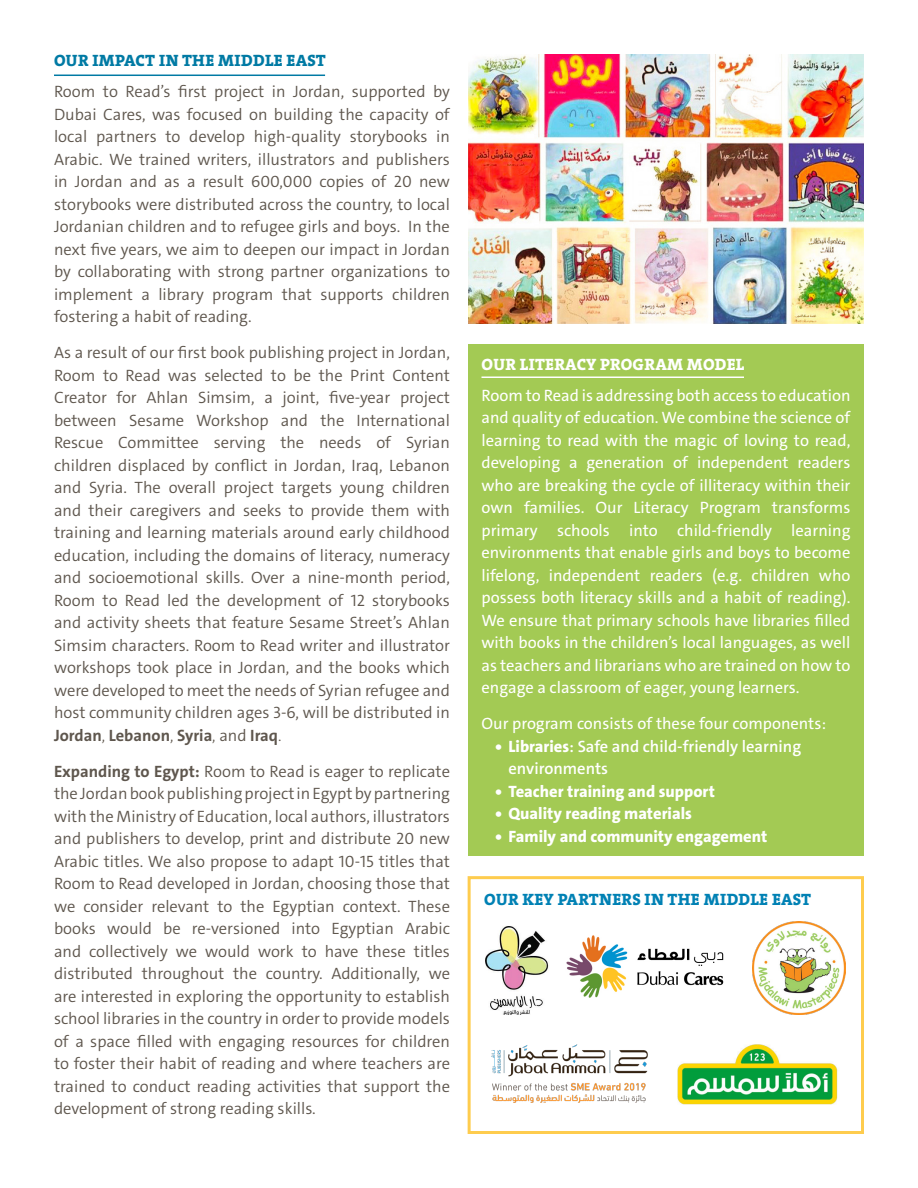
<style>
.page{position:relative;width:918px;height:1188px;background:#fff}
.page>*{position:absolute;margin:0;border:0;box-sizing:border-box;transform-origin:0 0}
.body{font:300 16.5px/22.5px "The Sans C4 s";color:#5e564d;text-align:justify}
.body-2{font:16.5px/22.5px "The Sans C4 s";color:#fff;text-align:justify}
.t1{font:800 16.5px "The Sans C4 s";color:#fff}
.t2{font:600 16.5px/22.5px "The Sans C4 s";color:#fff}
.t3{font:16.5px "The Serif HP8 Ex Bld";letter-spacing:.015em;color:#0081b4}
.t4{font:16.5px "The Serif HP8 Ex Bld";letter-spacing:.015em;color:#007aa4}
.t5{font:16.5px "The Serif HP8 Ex Bld";letter-spacing:.015em;color:#fff}
.s1{font-weight:700}
.s2{font-style:inherit}
.s3{font-weight:800}
</style>
<div class="page">
<img style="left:468px;top:54px;width:396px;height:270px">
<hr style="left:54px;top:75px;width:271px;height:1px;background:#007aa4">
<div style="left:468px;top:344px;width:396px;height:512px;background:#a3ca54"></div>
<div style="left:468px;top:876px;width:396px;height:258px;border:3px solid #fecc4e"></div>
<img style="left:492px;top:1044px;width:156px;height:59px">
<img style="left:677px;top:1044px;width:161px;height:61px">
<img style="left:566px;top:935px;width:158px;height:63px">
<img style="left:485px;top:926px;width:64px;height:88px">
<img style="left:752px;top:922px;width:93px;height:92px">
<hr style="left:482px;top:376px;width:262px;height:2px;background:#fff">
<p class="t4" style="left:54px;top:50px;width:273px">OUR IMPACT IN THE MIDDLE EAST</p>
<p class="body" style="left:54px;top:81px;width:398px">Room to Read’s first project in Jordan, supported by Dubai Cares, was focused on building the capacity of local partners to develop high-quality storybooks in Arabic. We trained writers, illustrators and publishers in Jordan and as a result 600,000 copies of 20 new storybooks were distributed across the country, to local Jordanian children and to refugee girls and boys. In the next five years, we aim to deepen our impact in Jordan by collaborating with strong partner organizations to implement a library program that supports children fostering a habit of reading.</p>
<p class="body" style="left:54px;top:342px;width:398px">As a result of our first book publishing project in Jordan, Room to Read was selected to be the Print Content Creator for Ahlan Simsim, a joint, five-year project between Sesame Workshop and the International Rescue Committee serving the needs of Syrian children displaced by conflict in Jordan, Iraq, Lebanon and Syria. The overall project targets young children and their caregivers and seeks to provide them with training and learning materials around early childhood education, including the domains of literacy, numeracy and socioemotional skills. Over a nine-month period, Room to Read led the development of 12 storybooks and activity sheets that feature Sesame Street’s Ahlan Simsim characters. Room to Read writer and illustrator workshops took place in Jordan, and the books which were developed to meet the needs of Syrian refugee and host community children ages 3-6, will be distributed in <span class="s1">Jordan</span><span class="s2">,</span> <span class="s1">Lebanon</span><span class="s2">,</span> <span class="s1">Syria</span><span class="s2">,</span> and <span class="s1">Iraq</span><span class="s2">.</span></p>
<p class="body" style="left:54px;top:760px;width:398px"><span class="s1">Expanding to Egypt:</span> Room to Read is eager to replicate the Jordan book publishing project in Egypt by partnering with the Ministry of Education, local authors, illustrators and publishers to develop, print and distribute 20 new Arabic titles. We also propose to adapt 10-15 titles that Room to Read developed in Jordan, choosing those that we consider relevant to the Egyptian context. These books would be re-versioned into Egyptian Arabic and collectively we would work to have these titles distributed throughout the country. Additionally, we are interested in exploring the opportunity to establish school libraries in the country in order to provide models of a space filled with engaging resources for children to foster their habit of reading and where teachers are trained to conduct reading activities that support the development of strong reading skills.</p>
<p class="t5" style="left:482px;top:353px;width:264px">OUR LITERACY PROGRAM MODEL</p>
<p class="body-2" style="left:482px;top:384px;width:371px">Room to Read is addressing both access to education and quality of education. We combine the science of learning to read with the magic of loving to read, developing a generation of independent readers who are breaking the cycle of illiteracy within their own families. Our Literacy Program transforms primary schools into child-friendly learning environments that enable girls and boys to become lifelong, independent readers (e.g. children who possess both literacy skills and a habit of reading).<br>We ensure that primary schools have libraries filled with books in the children’s local languages, as well as teachers and librarians who are trained on how to engage a classroom of eager, young learners.</p>
<p class="body-2" style="left:482px;top:713px;width:346px">Our program consists of these four components:</p>
<p class="t2" style="left:508px;top:735px;width:294px;text-indent:-14px"><span class="s3">• Libraries</span>: Safe and child-friendly learning environments</p>
<p class="t1" style="left:495px;top:781px;width:221px">• Teacher training and support</p>
<p class="t1" style="left:495px;top:803px;width:198px">• Quality reading materials</p>
<p class="t1" style="left:495px;top:826px;width:274px">• Family and community engagement</p>
<p class="t3" style="left:484px;top:888px;width:328px">OUR KEY PARTNERS IN THE MIDDLE EAST</p>
</div>
